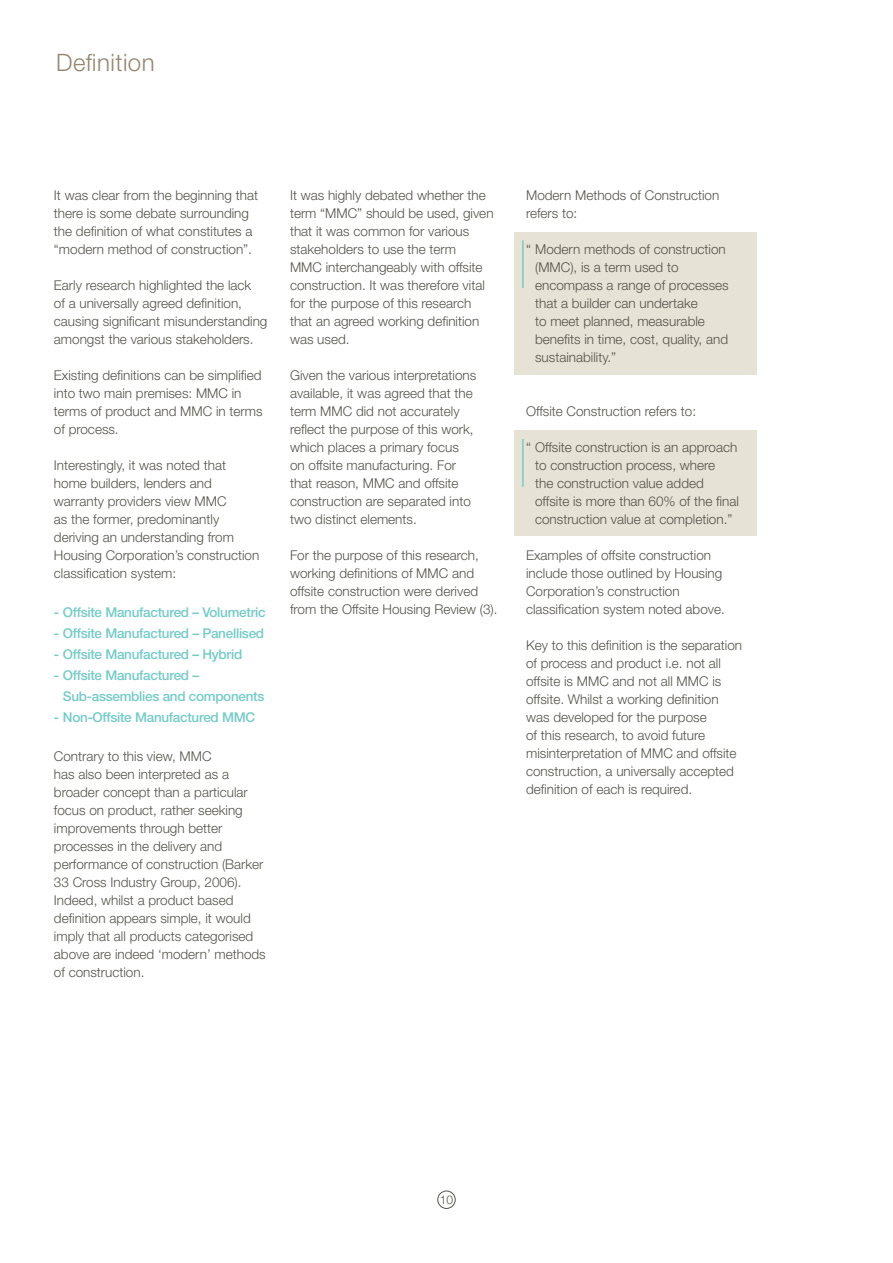
<style>
.page{position:relative;width:893px;height:1263px;background:#fff}
.page>*{position:absolute;margin:0;border:0;box-sizing:border-box;transform-origin:0 0}
.t1{font:300 24px "Helvetica Neue LT Std";letter-spacing:.02em;color:#948671}
.t2{font:300 13.5px/18px "Helvetica Neue LT Std";color:#54534a}
.t3{font:500 13.5px/21px "Helvetica Neue LT Std";letter-spacing:-.02em;color:#74cbc8}
.t4{font:300 12px "Helvetica Neue LT Std";color:#54534a}
</style>
<div class="page">
<div style="left:514px;top:232px;width:243px;height:142px;background:#e7e2d6"></div>
<div style="left:514px;top:430px;width:243px;height:106px;background:#e7e2d6"></div>
<hr style="left:522px;top:240px;width:2px;height:48px;background:#74cbc8">
<hr style="left:522px;top:439px;width:2px;height:48px;background:#74cbc8">
<div style="left:437px;top:1191px;width:18px;height:18px;border:1px solid #54534a;border-radius:50%"></div>
<h1 class="t1" style="left:56px;top:48px;width:100px">Definition</h1>
<p class="t2" style="left:54px;top:186px;width:206px">It was clear from the beginning that there is some debate surrounding the definition of what constitutes a “modern method of construction”.</p>
<p class="t2" style="left:54px;top:276px;width:215px">Early research highlighted the lack<br>of a universally agreed definition, causing significant misunderstanding amongst the various stakeholders.</p>
<p class="t2" style="left:54px;top:366px;width:210px">Existing definitions can be simplified into two main premises: MMC in terms of product and MMC in terms of process.</p>
<p class="t2" style="left:54px;top:456px;width:207px">Interestingly, it was noted that home builders, lenders and warranty providers view MMC<br>as the former, predominantly deriving an understanding from<br>Housing Corporation’s construction classification system:</p>
<p class="t3" style="left:54px;top:601px;width:213px">- Offsite Manufactured – Volumetric</p>
<p class="t3" style="left:54px;top:622px;width:212px">- Offsite Manufactured – Panellised</p>
<p class="t3" style="left:54px;top:643px;width:190px">- Offsite Manufactured – Hybrid</p>
<p class="t3" style="left:63px;top:664px;width:203px;text-indent:-9px">- Offsite Manufactured –<br>Sub-assemblies and components</p>
<p class="t3" style="left:54px;top:706px;width:203px">- Non-Offsite Manufactured MMC</p>
<p class="t2" style="left:54px;top:747px;width:213px">Contrary to this view, MMC<br>has also been interpreted as a broader concept than a particular focus on product, rather seeking improvements through better processes in the delivery and performance of construction (Barker<br>33 Cross Industry Group, 2006).<br>Indeed, whilst a product based definition appears simple, it would imply that all products categorised above are indeed ‘modern’ methods of construction.</p>
<p class="t2" style="left:290px;top:186px;width:205px">It was highly debated whether the term “MMC” should be used, given that it was common for various stakeholders to use the term<br>MMC interchangeably with offsite construction. It was therefore vital for the purpose of this research that an agreed working definition was used.</p>
<p class="t2" style="left:290px;top:366px;width:188px">Given the various interpretations available, it was agreed that the term MMC did not accurately reflect the purpose of this work, which places a primary focus on offsite manufacturing. For that reason, MMC and offsite construction are separated into two distinct elements.</p>
<p class="t2" style="left:290px;top:545px;width:209px">For the purpose of this research, working definitions of MMC and offsite construction were derived from the Offsite Housing Review (3).</p>
<p class="t2" style="left:526px;top:185px;width:195px">Modern Methods of Construction refers to:</p>
<p class="t2" style="left:535px;top:239px;width:195px;text-indent:-9px">“ Modern methods of construction (MMC), is a term used to encompass a range of processes that a builder can undertake<br>to meet planned, measurable benefits in time, cost, quality, and sustainability.”</p>
<p class="t2" style="left:526px;top:401px;width:172px">Offsite Construction refers to:</p>
<p class="t2" style="left:535px;top:437px;width:205px;text-indent:-9px">“ Offsite construction is an approach to construction process, where<br>the construction value added offsite is more than 60% of the final construction value at completion.”</p>
<p class="t2" style="left:526px;top:545px;width:200px">Examples of offsite construction include those outlined by Housing Corporation’s construction classification system noted above.</p>
<p class="t2" style="left:526px;top:635px;width:218px">Key to this definition is the separation of process and product i.e. not all offsite is MMC and not all MMC is offsite. Whilst a working definition was developed for the purpose<br>of this research, to avoid future misinterpretation of MMC and offsite construction, a universally accepted definition of each is required.</p>
<p class="t4" style="left:440px;top:1192px;width:15px">10</p>
</div>
